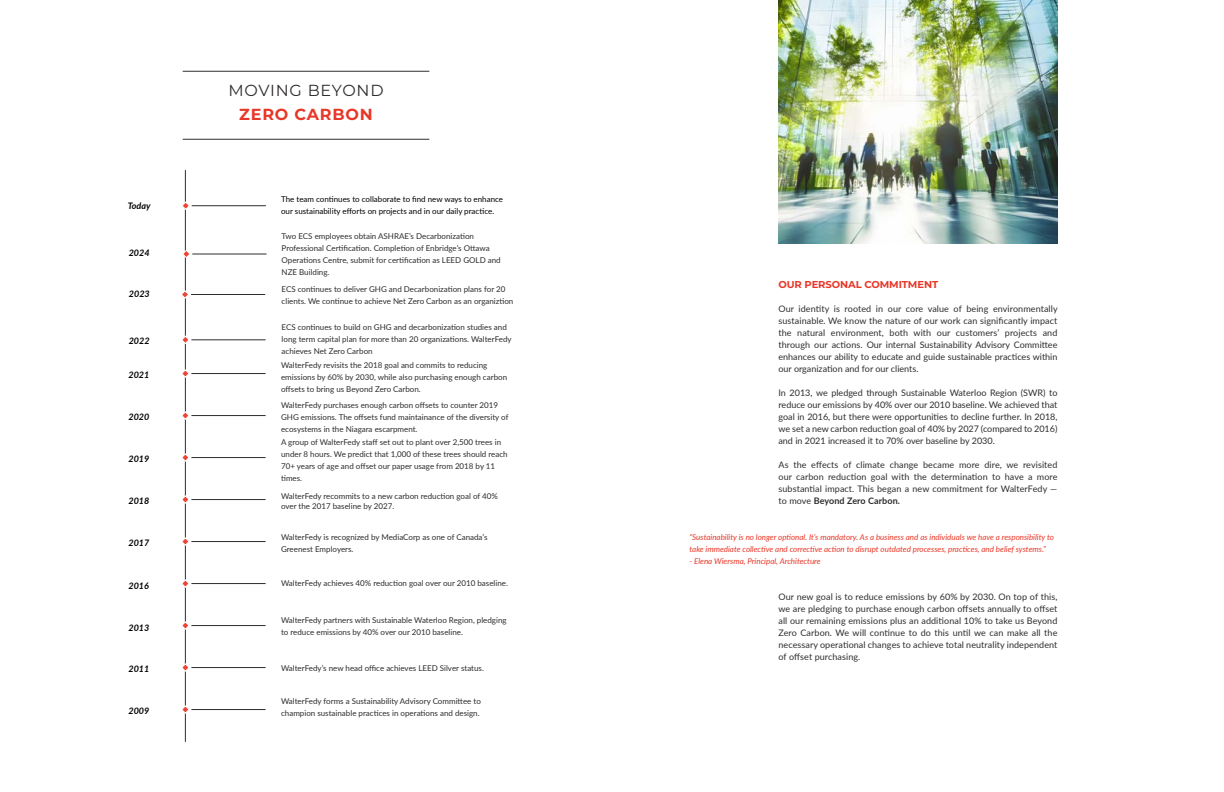
<style>
.page{position:relative;width:1224px;height:792px;background:#fff}
.page>*{position:absolute;margin:0;border:0;box-sizing:border-box;transform-origin:0 0}
.t1{font:16px "Montserrat";letter-spacing:.05em;color:#2f2c2d}
.t2{font:700 16px "Montserrat";letter-spacing:.05em;color:#e83728}
.t3{font:700 10px "Montserrat";letter-spacing:-.01em;color:#e83728}
.t4{font:9px/12px "Lato";color:#2f2c2d;text-align:justify}
.t5{font:italic 700 9px "Lato";color:#000}
.t6{font:8px/12px "Lato";color:#2f2c2d}
.t7{font:italic 8px/12px "Lato";color:#e83728}
.t8{font:8px/12px "Lato";color:#000101}
.s1{font-weight:700}
</style>
<div class="page">
<hr style="left:183px;top:71px;width:246px;height:1px;background:#2f2c2d">
<hr style="left:183px;top:139px;width:246px;height:1px;background:#2f2c2d">
<hr style="left:185px;top:170px;width:1px;height:572px;background:#2f2c2d">
<svg style="left:182px;top:335px;width:6px;height:10px"></svg>
<svg style="left:182px;top:368px;width:6px;height:11px"></svg>
<svg style="left:182px;top:410px;width:6px;height:11px"></svg>
<svg style="left:182px;top:452px;width:6px;height:11px"></svg>
<svg style="left:182px;top:494px;width:6px;height:11px"></svg>
<svg style="left:182px;top:536px;width:6px;height:11px"></svg>
<svg style="left:182px;top:620px;width:6px;height:11px"></svg>
<svg style="left:182px;top:578px;width:6px;height:11px"></svg>
<svg style="left:182px;top:662px;width:6px;height:11px"></svg>
<svg style="left:182px;top:704px;width:6px;height:11px"></svg>
<hr style="left:191px;top:339px;width:75px;height:1px;background:#2f2c2d">
<hr style="left:191px;top:373px;width:75px;height:1px;background:#2f2c2d">
<hr style="left:191px;top:415px;width:75px;height:1px;background:#2f2c2d">
<hr style="left:191px;top:457px;width:75px;height:1px;background:#2f2c2d">
<hr style="left:191px;top:499px;width:75px;height:1px;background:#2f2c2d">
<hr style="left:191px;top:541px;width:75px;height:1px;background:#2f2c2d">
<hr style="left:191px;top:625px;width:75px;height:1px;background:#2f2c2d">
<hr style="left:191px;top:583px;width:75px;height:1px;background:#2f2c2d">
<hr style="left:191px;top:667px;width:75px;height:1px;background:#2f2c2d">
<hr style="left:191px;top:709px;width:75px;height:1px;background:#2f2c2d">
<img style="left:778px;top:0;width:280px;height:244px">
<svg style="left:183px;top:249px;width:6px;height:10px"></svg>
<hr style="left:192px;top:254px;width:75px;height:1px;background:#2f2c2d">
<svg style="left:182px;top:289px;width:6px;height:11px"></svg>
<hr style="left:191px;top:294px;width:74px;height:1px;background:#2f2c2d">
<svg style="left:183px;top:201px;width:6px;height:10px"></svg>
<hr style="left:192px;top:205px;width:74px;height:1px;background:#2f2c2d">
<h1 class="t1" style="left:228px;top:79px;width:157px">MOVING BEYOND</h1>
<h1 class="t2" style="left:239px;top:103px;width:135px">ZERO CARBON</h1>
<p class="t5" style="left:128px;top:199px;width:24px">Today</p>
<p class="t8" style="left:281px;top:193px;width:224px">The team continues to collaborate to find new ways to enhance our sustainability efforts on projects and in our daily practice.</p>
<p class="t5" style="left:129px;top:246px;width:22px">2024</p>
<p class="t5" style="left:129px;top:287px;width:22px">2023</p>
<p class="t5" style="left:129px;top:334px;width:22px">2022</p>
<p class="t5" style="left:128px;top:368px;width:22px">2021</p>
<p class="t5" style="left:128px;top:410px;width:22px">2020</p>
<p class="t5" style="left:128px;top:452px;width:22px">2019</p>
<p class="t5" style="left:128px;top:494px;width:22px">2018</p>
<p class="t6" style="left:282px;top:230px;width:221px">Two ECS employees obtain ASHRAE’s Decarbonization Professional Certification. Completion of Enbridge’s Ottawa Operations Centre, submit for certification as LEED GOLD and NZE Building.</p>
<p class="t6" style="left:282px;top:283px;width:233px">ECS continues to deliver GHG and Decarbonization plans for 20 clients. We continue to achieve Net Zero Carbon as an organiztion</p>
<p class="t6" style="left:282px;top:321px;width:232px">ECS continues to build on GHG and decarbonization studies and long term capital plan for more than 20 organizations. WalterFedy achieves Net Zero Carbon</p>
<p class="t6" style="left:281px;top:358px;width:228px">WalterFedy revisits the 2018 goal and commits to reducing emissions by 60% by 2030, while also purchasing enough carbon offsets to bring us Beyond Zero Carbon.</p>
<p class="t6" style="left:281px;top:398px;width:229px">WalterFedy purchases enough carbon offsets to counter 2019<br>GHG emissions. The offsets fund maintainance of the diversity of ecosystems in the Niagara escarpment.</p>
<p class="t6" style="left:281px;top:436px;width:228px">A group of WalterFedy staff set out to plant over 2,500 trees in under 8 hours. We predict that 1,000 of these trees should reach 70+ years of age and offset our paper usage from 2018 by 11 times.</p>
<p class="t6" style="left:281px;top:491px;width:218px;line-height:9.6px">WalterFedy recommits to a new carbon reduction goal of 40% over the 2017 baseline by 2027.</p>
<p class="t6" style="left:281px;top:530px;width:208px">WalterFedy is recognized by MediaCorp as one of Canada’s<br>Greenest Employers.</p>
<p class="t6" style="left:281px;top:576px;width:228px">WalterFedy achieves 40% reduction goal over our 2010 baseline.</p>
<p class="t6" style="left:281px;top:614px;width:227px">WalterFedy partners with Sustainable Waterloo Region, pledging to reduce emissions by 40% over our 2010 baseline.</p>
<p class="t6" style="left:281px;top:661px;width:204px">WalterFedy’s new head office achieves LEED Silver status.</p>
<p class="t6" style="left:281px;top:695px;width:201px">WalterFedy forms a Sustainability Advisory Committee to</p>
<p class="t5" style="left:128px;top:536px;width:22px">2017</p>
<p class="t5" style="left:128px;top:579px;width:22px">2016</p>
<p class="t5" style="left:128px;top:621px;width:22px">2013</p>
<p class="t5" style="left:128px;top:662px;width:22px">2011</p>
<p class="t5" style="left:128px;top:704px;width:22px">2009</p>
<p class="t6" style="left:281px;top:707px;width:200px">champion sustainable practices in operations and design.</p>
<p class="t3" style="left:778px;top:277px;width:161px">OUR PERSONAL COMMITMENT</p>
<p class="t4" style="left:778px;top:302px;width:281px">Our identity is rooted in our core value of being environmentally sustainable. We know the nature of our work can significantly impact the natural environment, both with our customers’ projects and through our actions. Our internal Sustainability Advisory Committee enhances our ability to educate and guide sustainable practices within our organization and for our clients.</p>
<p class="t4" style="left:778px;top:386px;width:280px">In 2013, we pledged through Sustainable Waterloo Region (SWR) to reduce our emissions by 40% over our 2010 baseline. We achieved that goal in 2016, but there were opportunities to decline further. In 2018, we set a new carbon reduction goal of 40% by 2027 (compared to 2016) and in 2021 increased it to 70% over baseline by 2030.</p>
<p class="t4" style="left:778px;top:458px;width:280px">As the effects of climate change became more dire, we revisited our carbon reduction goal with the determination to have a more substantial impact. This began a new commitment for WalterFedy — to move <span class="s1">Beyond Zero Carbon.</span></p>
<p class="t7" style="left:690px;top:531px;width:366px">“Sustainability is no longer optional. It’s mandatory. As a business and as individuals we have a responsibility to take immediate collective and corrective action to disrupt outdated processes, practices, and belief systems.”</p>
<p class="t7" style="left:690px;top:555px;width:133px">- Elena Wiersma, Principal, Architecture</p>
<p class="t4" style="left:778px;top:590px;width:280px">Our new goal is to reduce emissions by 60% by 2030. On top of this, we are pledging to purchase enough carbon offsets annually to offset all our remaining emissions plus an additional 10% to take us Beyond Zero Carbon. We will continue to do this until we can make all the necessary operational changes to achieve total neutrality independent of offset purchasing.</p>
</div>
